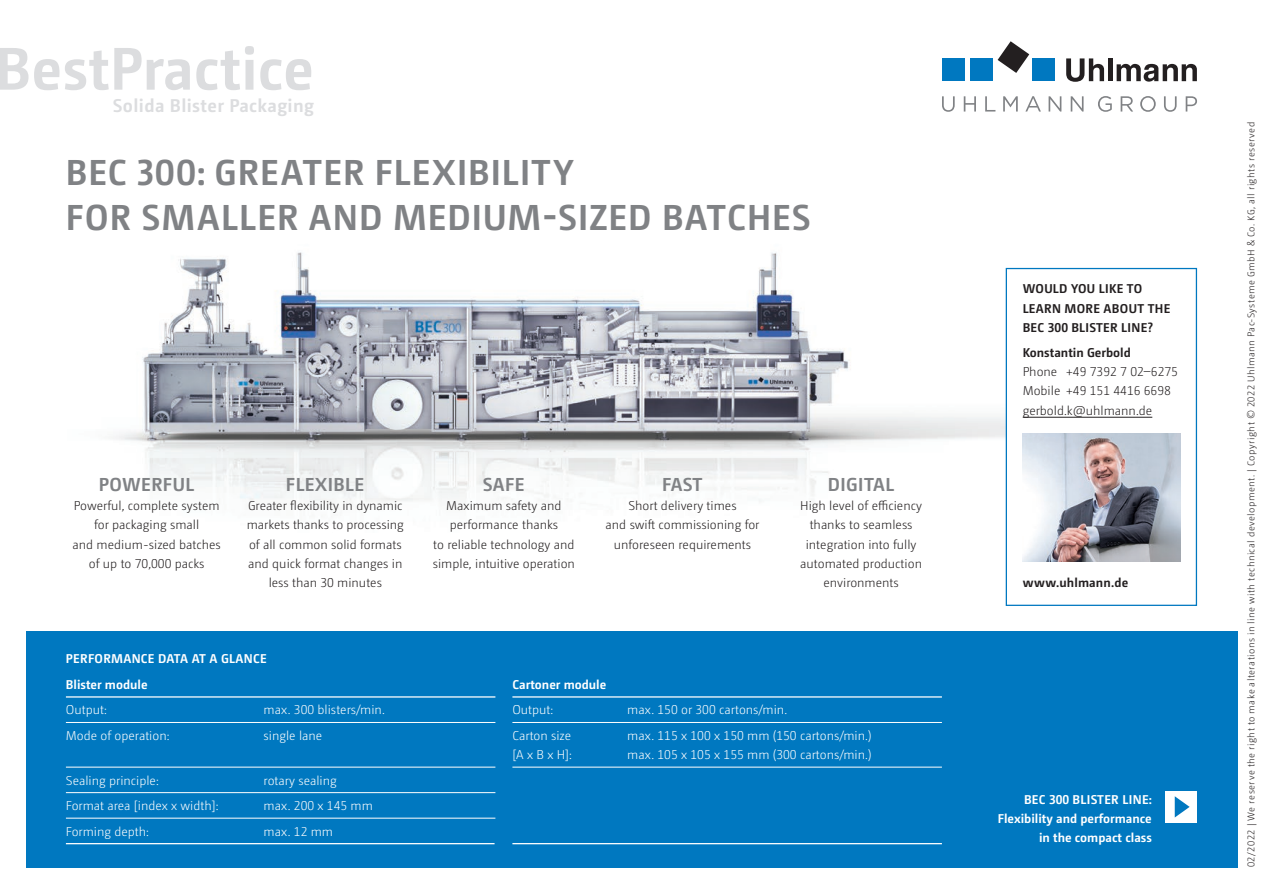
<style>
.page{position:relative;width:1263px;height:893px;background:#fff}
.page>*{position:absolute;margin:0;border:0;box-sizing:border-box;transform-origin:0 0}
.t1{font:700 60px "Camingo Dos Pro";color:#dcdddf}
.t2{font:700 36px/44.7px "Camingo Dos Pro";letter-spacing:.03em;color:#808285}
.t3{font:700 18.75px "Camingo Dos Pro";letter-spacing:.025em;color:#808285}
.t4{font:700 18.45px "Camingo Dos Pro";letter-spacing:.02em;color:#dcdddf}
.t5{font:300 12.75px/19.2px "Camingo Dos Pro";color:#231f20;text-align:center}
.t6{font:300 12.75px "Camingo Dos Pro";color:#fff}
.t7{font:700 12.75px/19.2px "Camingo Dos Pro";color:#fff}
.t8{font:700 12.75px/19.2px "Camingo Dos Pro";letter-spacing:.025em;color:#231f20}
.t9{font:700 12.75px "Camingo Dos Pro";color:#231f20}
.t10{font:300 9.75px "Camingo Dos Pro";letter-spacing:.05em;color:#231f20}
</style>
<div class="page">
<svg style="left:998px;top:41px;width:31px;height:32px"></svg>
<div style="left:942px;top:58px;width:23px;height:23px;background:#0078c0"></div>
<div style="left:970px;top:58px;width:23px;height:23px;background:#0078c0"></div>
<div style="left:1032px;top:58px;width:23px;height:23px;background:#0078c0"></div>
<svg style="left:1066px;top:58px;width:38px;height:24px"></svg>
<hr style="left:1108px;top:58px;width:4px;height:23px;background:#231f20">
<svg style="left:1116px;top:64px;width:81px;height:18px"></svg>
<svg style="left:942px;top:96px;width:255px;height:16px"></svg>
<div style="left:26px;top:631px;width:1211px;height:236px;background:#0078c0"></div>
<img style="left:115px;top:252px;width:914px;height:291px">
<hr style="left:66px;top:696px;width:429px;height:2px;background:#fff">
<hr style="left:512px;top:696px;width:430px;height:2px;background:#fff">
<hr style="left:512px;top:722px;width:430px;height:1px;background:#fff">
<hr style="left:512px;top:767px;width:430px;height:1px;background:#fff">
<hr style="left:66px;top:722px;width:429px;height:1px;background:#fff">
<hr style="left:66px;top:767px;width:429px;height:1px;background:#fff">
<hr style="left:66px;top:792px;width:429px;height:1px;background:#fff">
<hr style="left:66px;top:818px;width:429px;height:1px;background:#fff">
<hr style="left:66px;top:843px;width:429px;height:1px;background:#fff">
<hr style="left:512px;top:843px;width:430px;height:1px;background:#fff">
<div style="left:1006px;top:268px;width:191px;height:338px;background:#fff;border:1px solid #0078c0"></div>
<hr style="left:1023px;top:417px;width:129px;height:1px;background:#231f20">
<img style="left:1023px;top:434px;width:157px;height:127px">
<div style="left:1165px;top:791px;width:32px;height:32px;background:#fff"></div>
<svg style="left:1175px;top:796px;width:14px;height:21px"></svg>
<h1 class="t1" style="left:-5px;top:32px;width:320px">BestPractice</h1>
<h3 class="t4" style="left:113px;top:94px;width:203px">Solida Blister Packaging</h3>
<h2 class="t2" style="left:66px;top:150px;width:746px">BEC 300: GREATER FLEXIBILITY<br>FOR SMALLER AND MEDIUM-SIZED BATCHES</h2>
<h3 class="t3" style="left:99px;top:473px;width:97px">POWERFUL</h3>
<p class="t5" style="left:73px;top:496px;width:150px">Powerful, complete system for packaging small<br>and medium-sized batches of up to 70,000 packs</p>
<h3 class="t3" style="left:286px;top:473px;width:80px">FLEXIBLE</h3>
<p class="t5" style="left:247px;top:496px;width:159px">Greater flexibility in dynamic markets thanks to processing of all common solid formats and quick format changes in less than 30 minutes</p>
<p class="t7" style="left:66px;top:646px;width:202px;line-height:25.5px">PERFORMANCE DATA AT A GLANCE<br>Blister module</p>
<p class="t6" style="left:66px;top:703px;width:42px">Output:</p>
<p class="t6" style="left:264px;top:703px;width:123px">max. 300 blisters/min.</p>
<p class="t6" style="left:66px;top:728px;width:105px">Mode of operation:</p>
<p class="t6" style="left:264px;top:728px;width:60px">single lane</p>
<p class="t6" style="left:66px;top:773px;width:94px">Sealing principle:</p>
<p class="t6" style="left:264px;top:773px;width:75px">rotary sealing</p>
<p class="t6" style="left:66px;top:798px;width:154px">Format area [index x width]:</p>
<p class="t6" style="left:264px;top:798px;width:111px">max. 200 x 145 mm</p>
<p class="t6" style="left:66px;top:824px;width:84px">Forming depth:</p>
<p class="t6" style="left:264px;top:824px;width:71px">max. 12 mm</p>
<h3 class="t3" style="left:483px;top:473px;width:43px">SAFE</h3>
<p class="t5" style="left:433px;top:496px;width:144px">Maximum safety and performance thanks<br>to reliable technology and simple, intuitive operation</p>
<h3 class="t3" style="left:662px;top:473px;width:42px">FAST</h3>
<p class="t5" style="left:606px;top:496px;width:155px">Short delivery times<br>and swift commissioning for unforeseen requirements</p>
<h3 class="t3" style="left:828px;top:473px;width:68px">DIGITAL</h3>
<p class="t5" style="left:800px;top:496px;width:123px">High level of efficiency thanks to seamless integration into fully automated production environments</p>
<p class="t7" style="left:512px;top:675px;width:95px">Cartoner module</p>
<p class="t6" style="left:512px;top:703px;width:42px">Output:</p>
<p class="t6" style="left:627px;top:703px;width:161px">max. 150 or 300 cartons/min.</p>
<p class="t6" style="left:512px;top:728px;width:60px">Carton size</p>
<p class="t6" style="left:627px;top:728px;width:246px">max. 115 x 100 x 150 mm (150 cartons/min.)</p>
<p class="t6" style="left:512px;top:747px;width:61px">[A x B x H]:</p>
<p class="t6" style="left:627px;top:747px;width:246px">max. 105 x 105 x 155 mm (300 cartons/min.)</p>
<p class="t8" style="left:1023px;top:279px;width:149px">WOULD YOU LIKE TO<br>LEARN MORE ABOUT THE<br>BEC 300 BLISTER LINE?</p>
<p class="t9" style="left:1023px;top:345px;width:110px">Konstantin Gerbold</p>
<p class="t5" style="left:1023px;top:362px;width:157px;text-align:left">Phone +49 7392 7 02–6275<br>Mobile +49 151 4416 6698 gerbold.k@uhlmann.de</p>
<p class="t8" style="left:1023px;top:573px;width:107px">www.uhlmann.de</p>
<p class="t7" style="left:998px;top:789px;width:155px;text-align:right">BEC 300 BLISTER LINE:<br>Flexibility and performance in the compact class</p>
<p class="t10" style="left:1245px;top:867px;width:747px;rotate:-90deg">02/2022 | We reserve the right to make alterations in line with technical development. | Copyright © 2022 Uhlmann Pac-Systeme GmbH &amp; Co. KG, all rights reserved</p>
</div>
